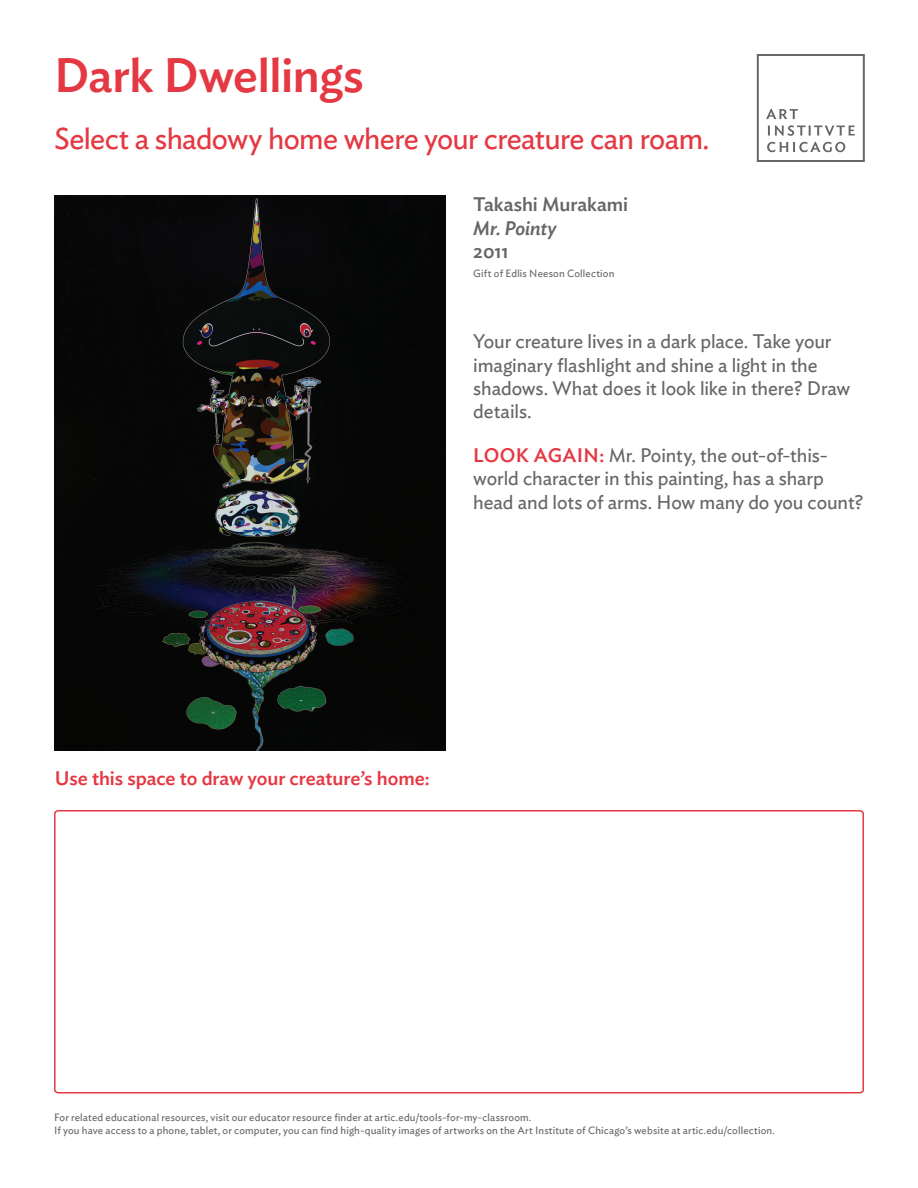
<style>
.page{position:relative;width:918px;height:1188px;background:#fff}
.page>*{position:absolute;margin:0;border:0;box-sizing:border-box;transform-origin:0 0}
.t1{font:500 48px "Ideal Sans";letter-spacing:-.01em;color:#e43842}
.t2{font:30px "Ideal Sans";letter-spacing:-.025em;color:#e43842}
.t3{font:19.5px/23.4px "Ideal Sans";letter-spacing:-.005em;color:#666}
.t4{font:500 19.5px "Ideal Sans";letter-spacing:-.005em;color:#e43842}
.t5{font:500 19.5px "Ideal Sans";letter-spacing:-.005em;color:#666}
.t6{font:italic 500 19.5px "Ideal Sans";letter-spacing:-.005em;color:#666}
.t7{font:10.5px/12.6px "Ideal Sans";letter-spacing:.015em;color:#666}
.s1{font-weight:500;color:#e43842}
</style>
<div class="page">
<img style="left:54px;top:196px;width:392px;height:555px">
<svg style="left:757px;top:54px;width:108px;height:108px"></svg>
<svg style="left:54px;top:810px;width:810px;height:284px"></svg>
<h1 class="t1" style="left:54px;top:39px;width:311px">Dark Dwellings</h1>
<h2 class="t2" style="left:54px;top:115px;width:657px">Select a shadowy home where your creature can roam.</h2>
<h3 class="t5" style="left:473px;top:190px;width:156px">Takashi Murakami</h3>
<h3 class="t6" style="left:473px;top:213px;width:85px">Mr. Pointy</h3>
<h3 class="t5" style="left:473px;top:236px;width:37px">2011</h3>
<p class="t7" style="left:473px;top:267px;width:143px">Gift of Edlis Neeson Collection</p>
<h3 class="t3" style="left:473px;top:328px;width:379px">Your creature lives in a dark place. Take your imaginary flashlight and shine a light in the shadows. What does it look like in there? Draw details.</h3>
<h3 class="t3" style="left:473px;top:442px;width:392px"><span class="s1">LOOK AGAIN:</span> Mr. Pointy, the out-of-this&shy;world character in this painting, has a sharp head and lots of arms. How many do you count?</h3>
<h3 class="t4" style="left:55px;top:763px;width:377px">Use this space to draw your creature’s home:</h3>
<p class="t7" style="left:54px;top:1111px;width:722px">For related educational resources, visit our educator resource finder at artic.edu/tools-for-my-classroom.<br>If you have access to a phone, tablet, or computer, you can find high-quality images of artworks on the Art Institute of Chicago’s website at artic.edu/collection.</p>
</div>
